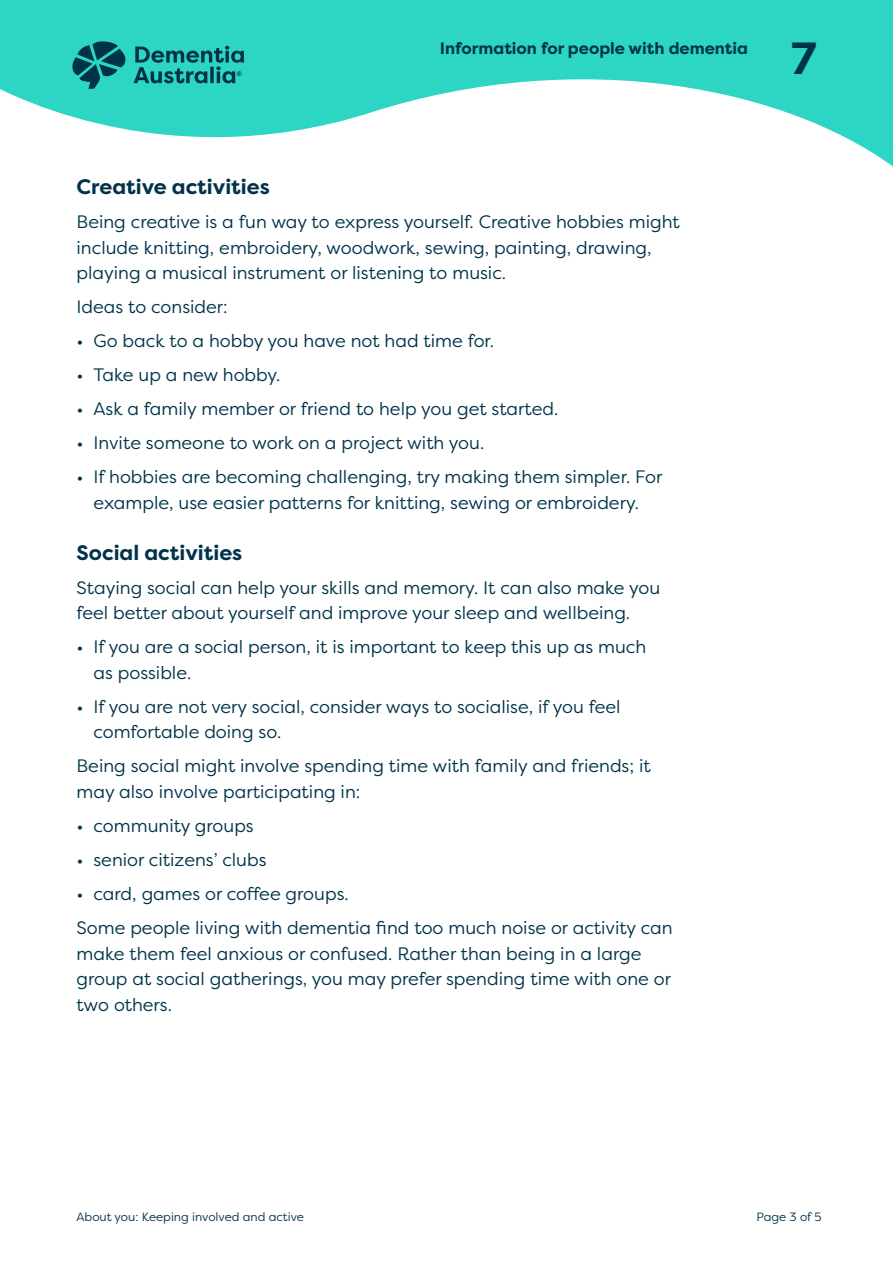
<style>
.page{position:relative;width:893px;height:1263px;background:#fff}
.page>*{position:absolute;margin:0;border:0;box-sizing:border-box;transform-origin:0 0}
.t1{font:700 45px "Filson Pro";color:#00334a}
.t2{font:700 21px "Filson Pro";color:#00334a}
.Body{font:18px/25.5px "Filson Pro";color:#00334a}
.t3{font:700 16.5px "Filson Pro";color:#00334a}
.t4{font:12px "Filson Pro";color:#00334a}
</style>
<div class="page">
<svg style="left:0;top:0;width:893px;height:167px;fill:#2cd5c4"></svg>
<svg style="left:72px;top:40px;width:172px;height:49px"></svg>
<p class="t3" style="left:440px;top:38px;width:309px">Information for people with dementia</p>
<h1 class="t1" style="left:791px;top:30px;width:27px">7</h1>
<h2 class="t2" style="left:77px;top:174px;width:195px">Creative activities</h2>
<p class="Body" style="left:77px;top:209px;width:605px">Being creative is a fun way to express yourself. Creative hobbies might include knitting, embroidery, woodwork, sewing, painting, drawing, playing a musical instrument or listening to music.</p>
<p class="Body" style="left:77px;top:294px;width:153px">Ideas to consider:</p>
<p class="Body" style="left:77px;top:328px;width:419px">• Go back to a hobby you have not had time for.</p>
<p class="Body" style="left:77px;top:362px;width:205px">• Take up a new hobby.</p>
<p class="Body" style="left:77px;top:396px;width:483px">• Ask a family member or friend to help you get started.</p>
<p class="Body" style="left:77px;top:430px;width:409px">• Invite someone to work on a project with you.</p>
<p class="Body" style="left:77px;top:464px;width:587px;text-align:center">• If hobbies are becoming challenging, try making them simpler. For example, use easier patterns for knitting, sewing or embroidery.</p>
<h2 class="t2" style="left:77px;top:539px;width:167px">Social activities</h2>
<p class="Body" style="left:77px;top:574px;width:585px">Staying social can help your skills and memory. It can also make you feel better about yourself and improve your sleep and wellbeing.</p>
<p class="Body" style="left:94px;top:634px;width:554px;text-indent:-17px">• If you are a social person, it is important to keep this up as much as possible.</p>
<p class="Body" style="left:94px;top:693px;width:528px;text-indent:-17px">• If you are not very social, consider ways to socialise, if you feel comfortable doing so.</p>
<p class="Body" style="left:77px;top:753px;width:576px">Being social might involve spending time with family and friends; it may also involve participating in:</p>
<p class="Body" style="left:77px;top:812px;width:179px">• community groups</p>
<p class="Body" style="left:77px;top:846px;width:191px">• senior citizens’ clubs</p>
<p class="Body" style="left:77px;top:880px;width:274px">• card, games or coffee groups.</p>
<p class="Body" style="left:77px;top:914px;width:597px">Some people living with dementia find too much noise or activity can make them feel anxious or confused. Rather than being in a large group at social gatherings, you may prefer spending time with one or two others.</p>
<p class="t4" style="left:77px;top:1209px;width:229px">About you: Keeping involved and active</p>
<p class="t4" style="left:756px;top:1209px;width:67px">Page 3 of 5</p>
</div>
